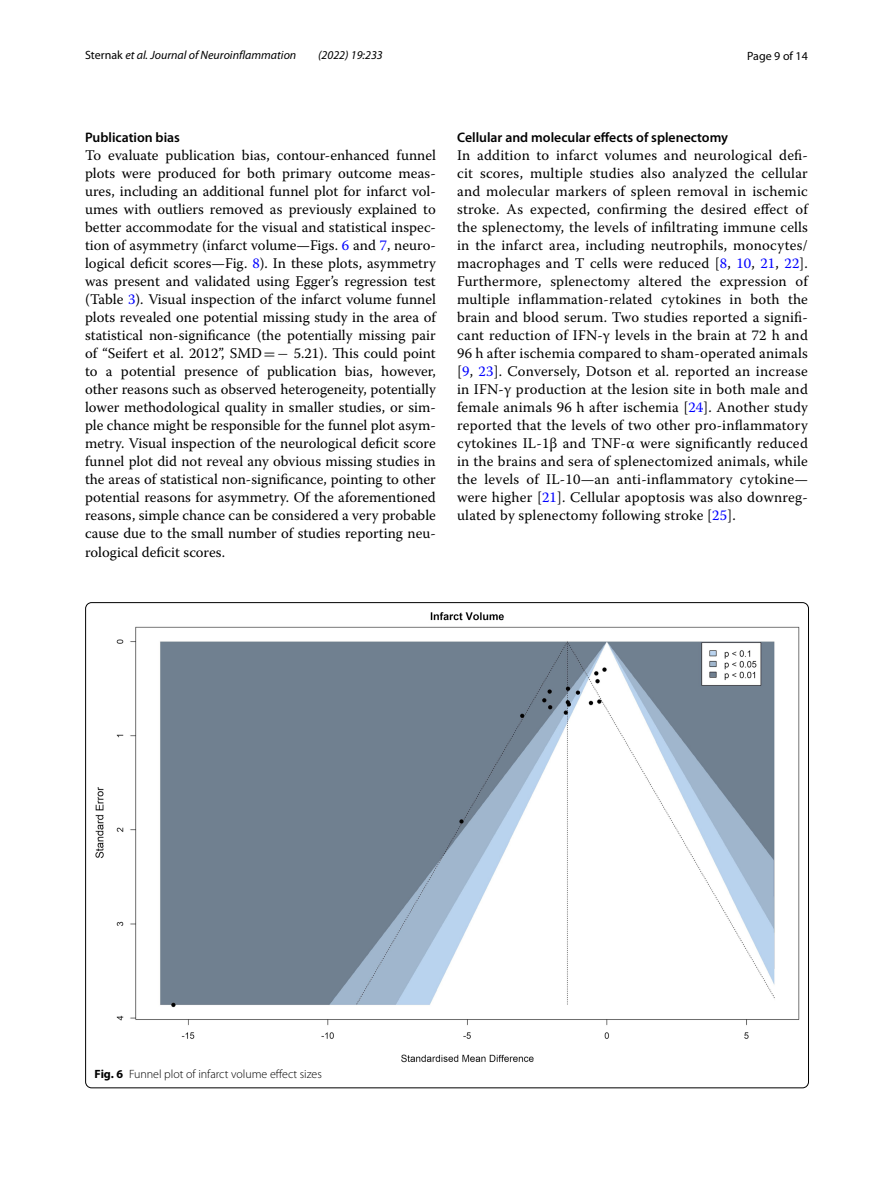
<style>
.page{position:relative;width:893px;height:1187px;background:#fff}
.page>*{position:absolute;margin:0;border:0;box-sizing:border-box;transform-origin:0 0}
.t1{font:14.7px/18px "Warnock Pro";letter-spacing:.01em;color:#000;text-align:justify}
.t2{font:600 13.8px "Myriad Pro";color:#000}
.t3{font:italic 12px "Myriad Pro";color:#000}
.t4{font:300 12px "Myriad Pro";color:#000}
.t5{font:12px "Myriad Pro";color:#000}
.s1{font-style:normal}
.s2{color:#00f}
.s3{font-family:"MTSY"}
.s4{font-weight:700}
</style>
<div class="page">
<img style="left:95px;top:612px;width:705px;height:450px">
<p class="t3" style="left:85px;top:48px;width:213px"><span class="s1">Sternak</span> et al. Journal of Neuroinflammation</p>
<p class="t3" style="left:318px;top:48px;width:66px">(2022) 19:233</p>
<p class="t5" style="left:747px;top:48px;width:62px">Page 9 of 14</p>
<p class="t2" style="left:85px;top:129px;width:96px">Publication bias</p>
<p class="t1" style="left:85px;top:146px;width:352px">To evaluate publication bias, contour-enhanced funnel plots were produced for both primary outcome meas&shy;ures, including an additional funnel plot for infarct vol&shy;umes with outliers removed as previously explained to better accommodate for the visual and statistical inspec&shy;tion of asymmetry (infarct volume—Figs. <span class="s2">6</span> and <span class="s2">7</span>, neuro&shy;logical deficit scores—Fig. <span class="s2">8</span>). In these plots, asymmetry was present and validated using Egger’s regression test (Table <span class="s2">3</span>). Visual inspection of the infarct volume funnel plots revealed one potential missing study in the area of statistical non-significance (the potentially missing pair of “Seifert et al. 2012”, SMD<span class="s3">=−</span> 5.21). This could point to a potential presence of publication bias, however, other reasons such as observed heterogeneity, potentially lower methodological quality in smaller studies, or sim&shy;ple chance might be responsible for the funnel plot asym&shy;metry. Visual inspection of the neurological deficit score funnel plot did not reveal any obvious missing studies in the areas of statistical non-significance, pointing to other potential reasons for asymmetry. Of the aforementioned reasons, simple chance can be considered a very probable cause due to the small number of studies reporting neu&shy;rological deficit scores.</p>
<p class="t2" style="left:457px;top:129px;width:272px">Cellular and molecular effects of splenectomy</p>
<p class="t1" style="left:457px;top:146px;width:352px">In addition to infarct volumes and neurological defi&shy;cit scores, multiple studies also analyzed the cellular and molecular markers of spleen removal in ischemic stroke. As expected, confirming the desired effect of the splenectomy, the levels of infiltrating immune cells in the infarct area, including neutrophils, monocytes/ macrophages and T cells were reduced [<span class="s2">8</span>, <span class="s2">10</span>, <span class="s2">21</span>, <span class="s2">22</span>].<br>Furthermore, splenectomy altered the expression of multiple inflammation-related cytokines in both the brain and blood serum. Two studies reported a signifi&shy;cant reduction of IFN-γ levels in the brain at 72 h and 96 h after ischemia compared to sham-operated animals [<span class="s2">9</span>, <span class="s2">23</span>]. Conversely, Dotson et al. reported an increase in IFN-γ production at the lesion site in both male and female animals 96 h after ischemia [<span class="s2">24</span>]. Another study reported that the levels of two other pro-inflammatory cytokines IL-1β and TNF-α were significantly reduced in the brains and sera of splenectomized animals, while the levels of IL-10—an anti-inflammatory cytokine— were higher [<span class="s2">21</span>]. Cellular apoptosis was also downreg&shy;ulated by splenectomy following stroke [<span class="s2">25</span>].</p>
<p class="t4" style="left:95px;top:1067px;width:229px"><span class="s4">Fig. 6</span> Funnel plot of infarct volume effect sizes</p>
</div>
